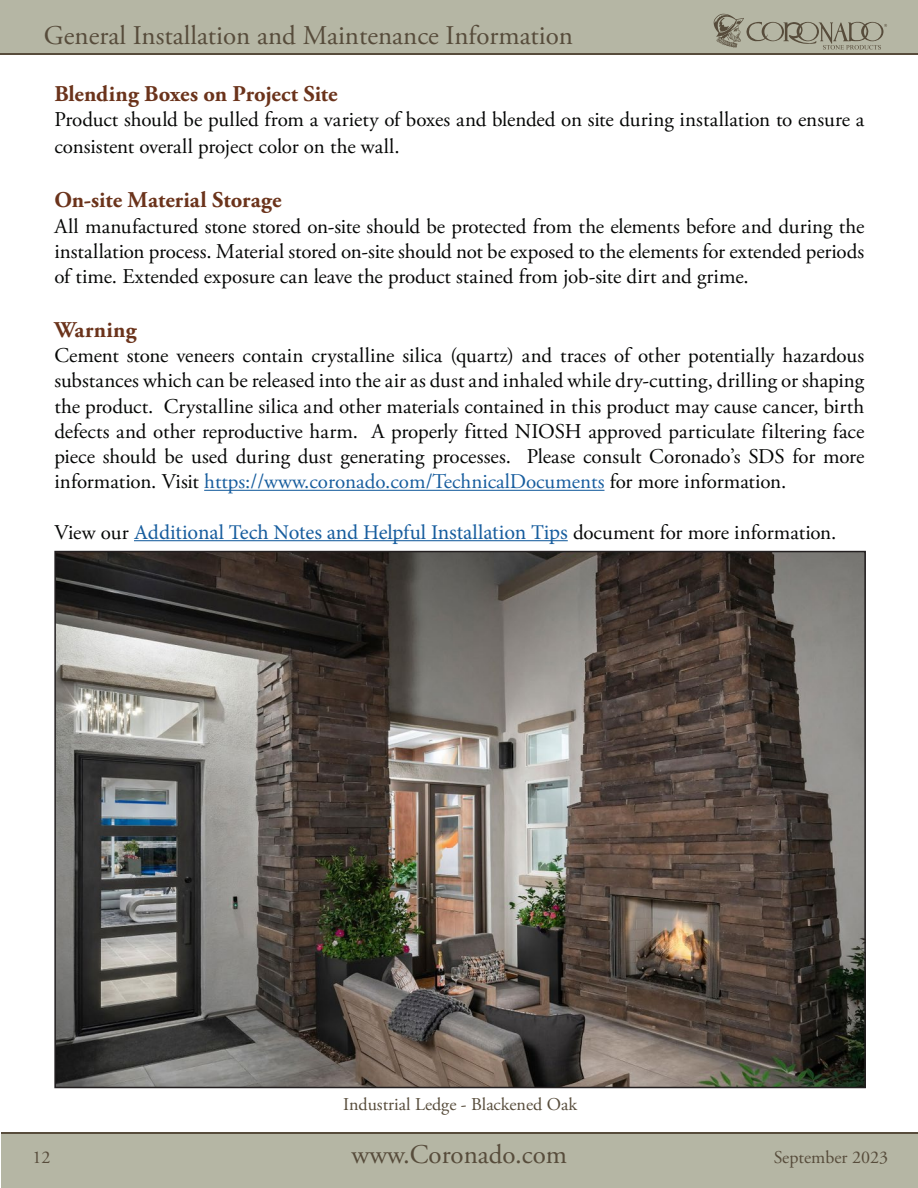
<style>
.page{position:relative;width:918px;height:1188px;background:#fff}
.page>*{position:absolute;margin:0;border:0;box-sizing:border-box;transform-origin:0 0}
.t1{font:27px "Adobe Garamond Pro";color:#574c3b}
.t2{font:700 22.5px "Adobe Garamond Pro";color:#6b331b}
.t3{font:21px/25.2px "Adobe Garamond Pro";color:#050605;text-align:justify}
.t4{font:21px "Minion Pro";letter-spacing:-.005em;color:#175d9e}
.t5{font:18px "Adobe Garamond Pro";color:#574c3b}
.s1{color:#175d9e}
.s2{font-family:"Adobe Garamond Pro";color:#050605}
</style>
<div class="page">
<div style="left:0;top:0;width:918px;height:54px;background:#b5b6a4"></div>
<div style="left:1px;top:1134px;width:917px;height:54px;background:#b5b6a4"></div>
<hr style="left:0;top:53px;width:918px;height:2px;background:#574c3b">
<hr style="left:1px;top:1132px;width:917px;height:2px;background:#574c3b">
<svg style="left:714px;top:14px;width:173px;height:36px"></svg>
<hr style="left:204px;top:490px;width:400px;height:1px;background:#175d9e">
<hr style="left:134px;top:540px;width:434px;height:1px;background:#175d9e">
<img style="left:57px;top:554px;width:806px;height:531px">
<p class="t1" style="left:44px;top:19px;width:531px">General Installation and Maintenance Information</p>
<p class="t2" style="left:54px;top:81px;width:285px">Blending Boxes on Project Site</p>
<p class="t3" style="left:54px;top:107px;width:811px;line-height:27px">Product should be pulled from a variety of boxes and blended on site during installation to ensure a consistent overall project color on the wall.</p>
<p class="t2" style="left:54px;top:187px;width:229px">On-site Material Storage</p>
<p class="t3" style="left:54px;top:214px;width:812px">All manufactured stone stored on-site should be protected from the elements before and during the installation process. Material stored on-site should not be exposed to the elements for extended periods of time. Extended exposure can leave the product stained from job-site dirt and grime.</p>
<p class="t2" style="left:54px;top:317px;width:84px">Warning</p>
<p class="t3" style="left:54px;top:344px;width:812px">Cement stone veneers contain crystalline silica (quartz) and traces of other potentially hazardous substances which can be released into the air as dust and inhaled while dry-cutting, drilling or shaping the product. Crystalline silica and other materials contained in this product may cause cancer, birth defects and other reproductive harm. A properly fitted NIOSH approved particulate filtering face piece should be used during dust generating processes. Please consult Coronado’s SDS for more information. Visit <span class="s1">https://www.coronado.com/TechnicalDocuments</span> for more information.</p>
<p class="t4" style="left:54px;top:518px;width:784px"><span class="s2">View our</span> Additional Tech Notes and Helpful Installation Tips <span class="s2">document for more information.</span></p>
<p class="t5" style="left:343px;top:1093px;width:235px">Industrial Ledge - Blackened Oak</p>
<p class="t1" style="left:352px;top:1138px;width:217px">www.Coronado.com</p>
<p class="t5" style="left:33px;top:1146px;width:20px">12</p>
<p class="t5" style="left:774px;top:1146px;width:116px">September 2023</p>
</div>
